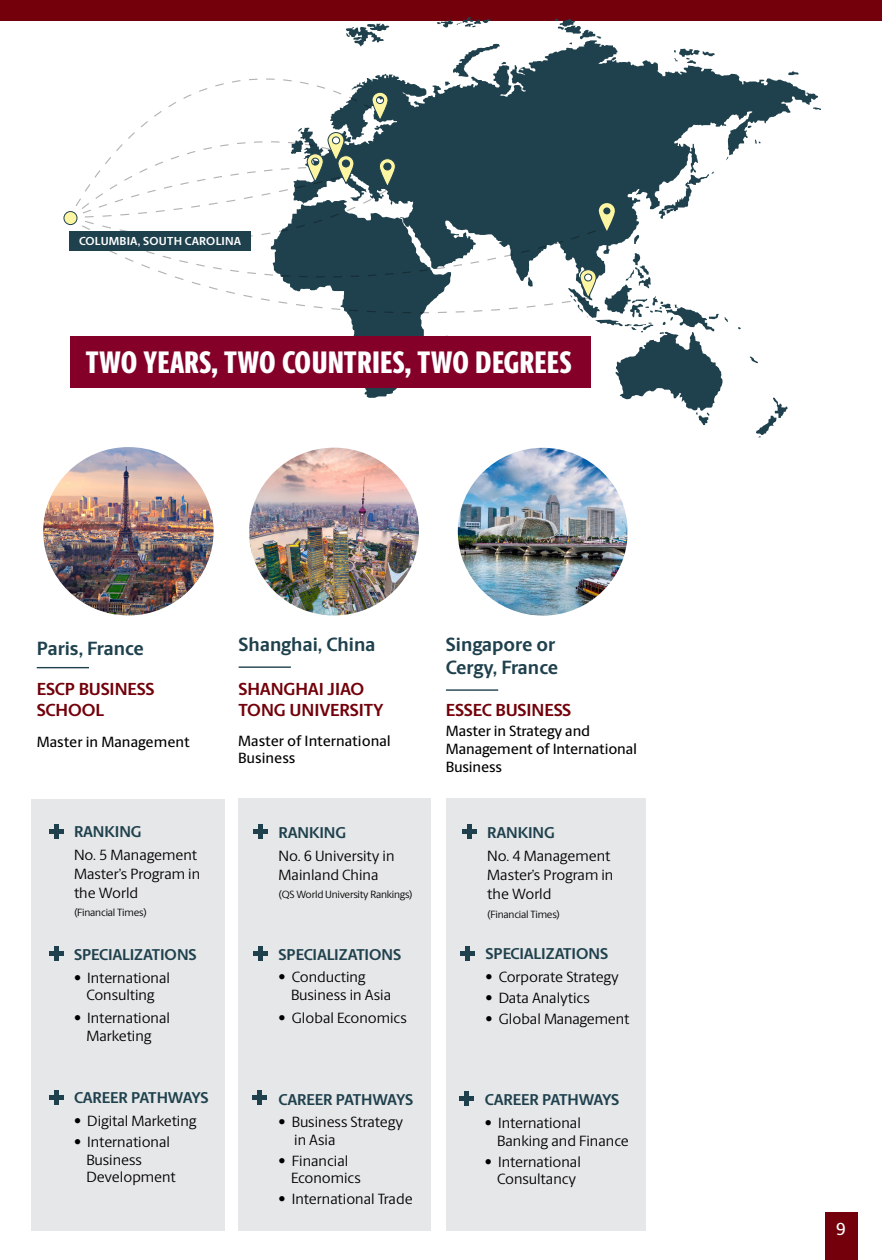
<style>
.page{position:relative;width:882px;height:1260px;background:#fff}
.page>*{position:absolute;margin:0;border:0;box-sizing:border-box;transform-origin:0 0}
.t1{font:800 31.15px "Berlingske Sans X Cn";letter-spacing:.025em;color:#fff}
.t2{font:700 19.25px "Berlingske Sans";color:#1f414d}
.t3{font:700 17.5px/21px "Berlingske Sans";letter-spacing:-.01em;color:#73000a}
.t4{font:500 17.5px "Berlingske Sans";color:#fff}
.t5{font:700 15.75px "Berlingske Sans";letter-spacing:-.01em;color:#1f414d}
.t6{font:14.88px/19.2px "Berlingske Sans";color:#000}
.t7{font:500 14.88px/17.8px "Berlingske Sans";letter-spacing:-.01em;color:#000}
.t8{font:700 11.72px "Berlingske Sans";letter-spacing:.015em;color:#fff}
.t9{font:10.5px "Berlingske Sans";letter-spacing:-.02em;color:#000}
</style>
<div class="page">
<svg style="left:756px;top:398px;width:32px;height:39px"></svg>
<svg style="left:750px;top:357px;width:8px;height:6px"></svg>
<div style="left:0;top:0;width:882px;height:20px;background:#73000a"></div>
<svg style="left:728px;top:71px;width:90px;height:87px"></svg>
<div style="left:64px;top:212px;width:13px;height:13px;background:#476268;border-radius:50%"></div>
<div style="left:64px;top:211px;width:13px;height:14px;border:1px solid #1f414d;border-radius:50%"></div>
<svg style="left:66px;top:17px;width:662px;height:408px"></svg>
<div style="left:446px;top:798px;width:200px;height:433px;background:#e6e7e8"></div>
<div style="left:238px;top:798px;width:193px;height:433px;background:#e6e7e8"></div>
<div style="left:32px;top:799px;width:193px;height:432px;background:#e6e7e8"></div>
<div style="left:70px;top:232px;width:181px;height:19px;background:#1f414d"></div>
<div style="left:70px;top:336px;width:520px;height:52px;background:#840029"></div>
<img style="left:43px;top:447px;width:171px;height:168px">
<img style="left:249px;top:448px;width:170px;height:167px">
<img style="left:458px;top:448px;width:170px;height:168px">
<hr style="left:55px;top:824px;width:4px;height:15px;background:#1f414d">
<div style="left:49px;top:829px;width:15px;height:5px;background:#1f414d"></div>
<hr style="left:55px;top:946px;width:4px;height:15px;background:#1f414d">
<div style="left:49px;top:951px;width:15px;height:5px;background:#1f414d"></div>
<hr style="left:55px;top:1090px;width:4px;height:15px;background:#1f414d">
<div style="left:49px;top:1095px;width:15px;height:5px;background:#1f414d"></div>
<div style="left:257px;top:1090px;width:5px;height:15px;background:#1f414d"></div>
<div style="left:252px;top:1095px;width:15px;height:5px;background:#1f414d"></div>
<hr style="left:258px;top:946px;width:4px;height:15px;background:#1f414d">
<hr style="left:253px;top:952px;width:14px;height:4px;background:#1f414d">
<hr style="left:258px;top:825px;width:4px;height:14px;background:#1f414d">
<hr style="left:253px;top:830px;width:14px;height:4px;background:#1f414d">
<div style="left:464px;top:1091px;width:5px;height:14px;background:#1f414d"></div>
<hr style="left:459px;top:1096px;width:15px;height:4px;background:#1f414d">
<div style="left:465px;top:946px;width:5px;height:15px;background:#1f414d"></div>
<div style="left:460px;top:951px;width:15px;height:5px;background:#1f414d"></div>
<div style="left:467px;top:824px;width:5px;height:15px;background:#1f414d"></div>
<div style="left:462px;top:829px;width:15px;height:5px;background:#1f414d"></div>
<hr style="left:37px;top:667px;width:52px;height:1px;background:#1f414d">
<hr style="left:239px;top:666px;width:52px;height:2px;background:#1f414d">
<hr style="left:446px;top:689px;width:52px;height:2px;background:#1f414d">
<div style="left:430px;top:102px;width:33px;height:31px;background:#1f414d;border-radius:50%"></div>
<div style="left:825px;top:1213px;width:32px;height:47px;background:#73000a"></div>
<p class="t8" style="left:79px;top:233px;width:164px">COLUMBIA, SOUTH CAROLINA</p>
<p class="t1" style="left:86px;top:339px;width:487px">TWO YEARS, TWO COUNTRIES, TWO DEGREES</p>
<p class="t2" style="left:37px;top:634px;width:109px">Paris, France</p>
<p class="t3" style="left:37px;top:678px;width:119px">ESCP BUSINESS<br>SCHOOL</p>
<p class="t7" style="left:37px;top:732px;width:155px">Master in Management</p>
<p class="t5" style="left:74px;top:820px;width:69px">RANKING</p>
<p class="t6" style="left:74px;top:845px;width:128px">No. 5 Management<br>Master’s Program in the World</p>
<p class="t9" style="left:74px;top:905px;width:74px">(Financial Times)</p>
<p class="t5" style="left:74px;top:943px;width:124px">SPECIALIZATIONS</p>
<p class="t6" style="left:74px;top:967px;width:98px">• International</p>
<p class="t6" style="left:87px;top:985px;width:70px">Consulting</p>
<p class="t6" style="left:74px;top:1008px;width:98px">• International</p>
<p class="t6" style="left:87px;top:1025px;width:66px">Marketing</p>
<p class="t5" style="left:74px;top:1086px;width:136px">CAREER PATHWAYS</p>
<p class="t6" style="left:74px;top:1111px;width:124px">• Digital Marketing</p>
<p class="t6" style="left:74px;top:1132px;width:98px">• International</p>
<p class="t6" style="left:87px;top:1149px;width:57px">Business</p>
<p class="t6" style="left:87px;top:1167px;width:91px">Development</p>
<p class="t2" style="left:239px;top:630px;width:138px">Shanghai, China</p>
<p class="t3" style="left:239px;top:678px;width:127px">SHANGHAI JIAO</p>
<p class="t3" style="left:239px;top:699px;width:146px">TONG UNIVERSITY</p>
<p class="t7" style="left:238px;top:731px;width:154px">Master of International<br>Business</p>
<p class="t5" style="left:279px;top:821px;width:69px">RANKING</p>
<p class="t6" style="left:279px;top:846px;width:117px">No. 6 University in<br>Mainland China</p>
<p class="t9" style="left:279px;top:887px;width:136px">(QS World University Rankings)</p>
<p class="t5" style="left:279px;top:942px;width:124px">SPECIALIZATIONS</p>
<p class="t6" style="left:279px;top:967px;width:89px">• Conducting</p>
<p class="t6" style="left:291px;top:984px;width:102px">Business in Asia</p>
<p class="t6" style="left:279px;top:1007px;width:130px">• Global Economics</p>
<p class="t5" style="left:279px;top:1088px;width:136px">CAREER PATHWAYS</p>
<p class="t6" style="left:279px;top:1112px;width:126px">• Business Strategy</p>
<p class="t6" style="left:294px;top:1130px;width:43px">in Asia</p>
<p class="t6" style="left:279px;top:1151px;width:71px">• Financial</p>
<p class="t6" style="left:291px;top:1168px;width:71px">Economics</p>
<p class="t6" style="left:279px;top:1189px;width:136px">• International Trade</p>
<p class="t2" style="left:446px;top:630px;width:111px">Singapore or</p>
<p class="t2" style="left:446px;top:653px;width:114px">Cergy, France</p>
<p class="t3" style="left:446px;top:699px;width:127px">ESSEC BUSINESS</p>
<p class="t7" style="left:446px;top:722px;width:193px">Master in Strategy and<br>Management of International<br>Business</p>
<p class="t5" style="left:487px;top:821px;width:69px">RANKING</p>
<p class="t6" style="left:487px;top:845px;width:128px">No. 4 Management<br>Master’s Program in</p>
<p class="t6" style="left:487px;top:884px;width:66px">the World</p>
<p class="t9" style="left:487px;top:908px;width:74px">(Financial Times)</p>
<p class="t5" style="left:486px;top:942px;width:124px">SPECIALIZATIONS</p>
<p class="t6" style="left:486px;top:966px;width:135px">• Corporate Strategy</p>
<p class="t6" style="left:486px;top:987px;width:106px">• Data Analytics</p>
<p class="t6" style="left:486px;top:1008px;width:145px">• Global Management</p>
<p class="t5" style="left:485px;top:1088px;width:136px">CAREER PATHWAYS</p>
<p class="t6" style="left:485px;top:1113px;width:98px">• International</p>
<p class="t6" style="left:497px;top:1130px;width:133px">Banking and Finance</p>
<p class="t6" style="left:485px;top:1151px;width:98px">• International</p>
<p class="t6" style="left:497px;top:1169px;width:81px">Consultancy</p>
<p class="t4" style="left:836px;top:1214px;width:11px">9</p>
</div>
